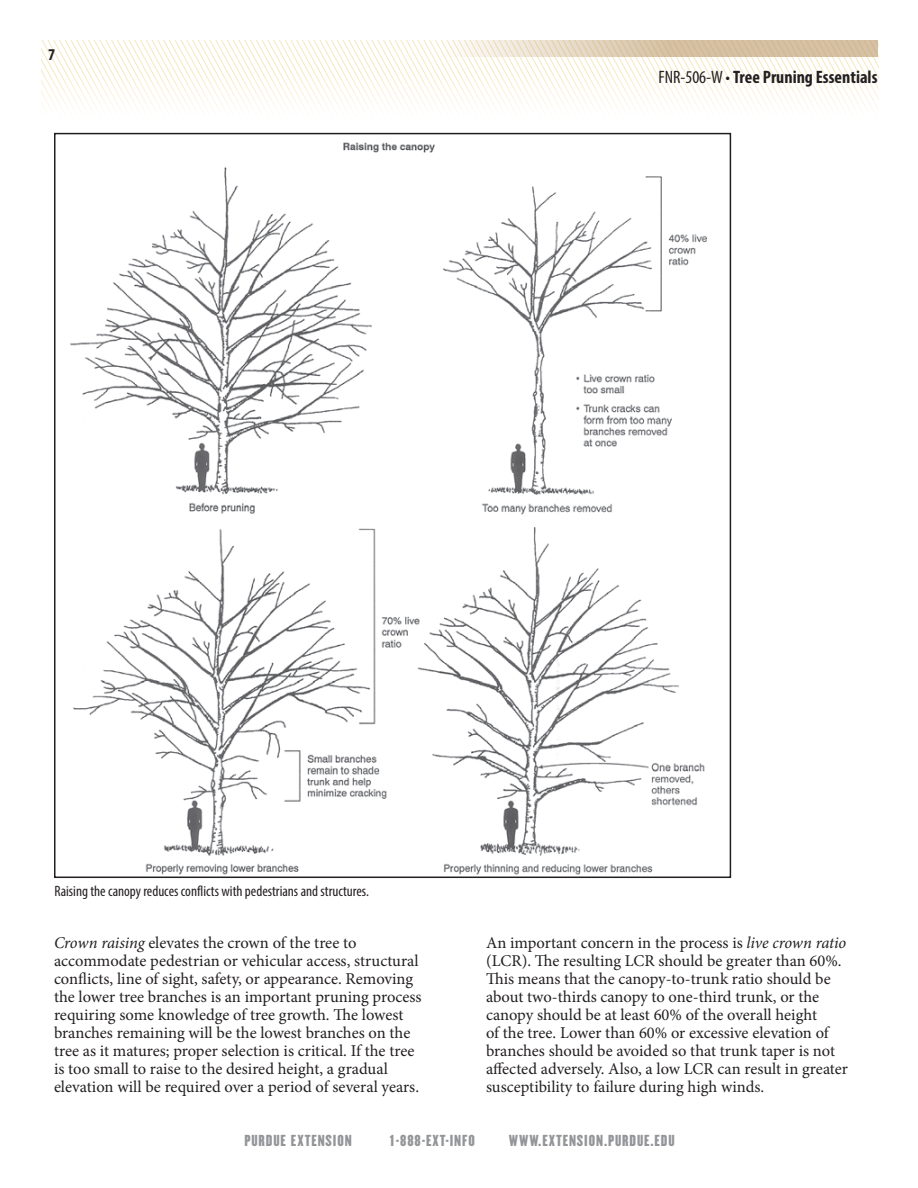
<style>
.page{position:relative;width:918px;height:1188px;background:#fff}
.page>*{position:absolute;margin:0;border:0;box-sizing:border-box;transform-origin:0 0}
.t1{font:700 condensed 18px "Myriad Pro";color:#231f20}
.t2{font:16.5px/18px "Minion Pro";color:#231f20}
.t3{font:700 condensed 16.5px "Myriad Pro";color:#231f20}
.Text{font:condensed 15px "Myriad Pro";color:#231f20}
.t4{font:13.95px "Champion Liteweight";letter-spacing:.06em;color:#939598;scale:1.05 1}
.s1{font-weight:400}
.s2{font-style:italic}
</style>
<div class="page">
<svg style="left:41px;top:40px;width:837px;height:72px"></svg>
<svg style="left:279px;top:40px;width:599px;height:17px"></svg>
<img style="left:70px;top:142px;width:637px;height:733px">
<p class="t3" style="left:48px;top:45px;width:9px">7</p>
<p class="t1" style="left:659px;top:65px;width:220px"><span class="s1">FNR-506-W •</span> Tree Pruning Essentials</p>
<p class="Text" style="left:54px;top:882px;width:316px">Raising the canopy reduces conflicts with pedestrians and structures.</p>
<p class="t2" style="left:54px;top:934px;width:369px"><span class="s2">Crown raising</span> elevates the crown of the tree to accommodate pedestrian or vehicular access, structural conflicts, line of sight, safety, or appearance. Removing the lower tree branches is an important pruning process requiring some knowledge of tree growth. The lowest branches remaining will be the lowest branches on the tree as it matures; proper selection is critical. If the tree is too small to raise to the desired height, a gradual elevation will be required over a period of several years.</p>
<p class="t2" style="left:486px;top:934px;width:364px">An important concern in the process is <span class="s2">live crown ratio </span>(LCR). The resulting LCR should be greater than 60%.<br>This means that the canopy-to-trunk ratio should be about two-thirds canopy to one-third trunk, or the canopy should be at least 60% of the overall height<br>of the tree. Lower than 60% or excessive elevation of branches should be avoided so that trunk taper is not affected adversely. Also, a low LCR can result in greater susceptibility to failure during high winds.</p>
<p class="t4" style="left:244px;top:1129px;width:104px">PURDUE EXTENSION</p>
<p class="t4" style="left:390px;top:1129px;width:82px">1-888-EXT-INFO</p>
<p class="t4" style="left:509px;top:1129px;width:159px">WWW.EXTENSION.PURDUE.EDU</p>
</div>
